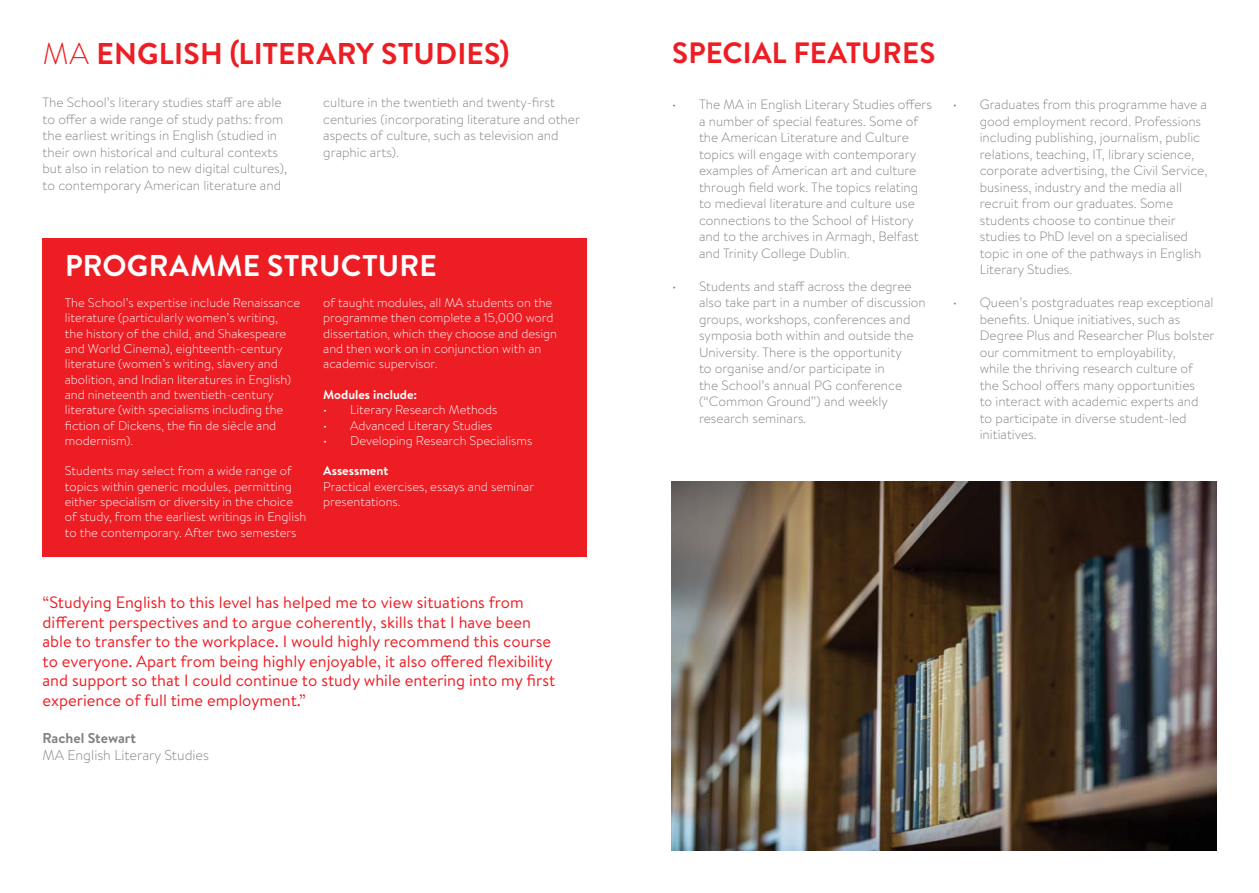
<style>
.page{position:relative;width:1259px;height:893px;background:#fff}
.page>*{position:absolute;margin:0;border:0;box-sizing:border-box;transform-origin:0 0}
.t1{font:700 30px "Brandon Text";letter-spacing:.005em;color:#ed1d24}
.t2{font:700 30px "Brandon Text";letter-spacing:.005em;color:#fff}
.t3{font:700 29.4px "Brandon Text";letter-spacing:.005em;color:#ed1d24}
.t4{font:16.5px/19.5px "Brandon Text";color:#ed1d24}
.t5{font:300 14.25px "Brandon Text";color:#808285}
.t6{font:700 14.25px "Brandon Text";color:#808285}
.t7{font:300 13.5px/16.5px "Brandon Text";color:#808285}
.t8{font:300 12.75px/15.3px "Brandon Text";color:#fff}
.t9{font:700 12.75px "Brandon Text";color:#fff}
.s1{font-weight:300}
</style>
<div class="page">
<div style="left:43px;top:239px;width:544px;height:318px;background:#ed1d24"></div>
<img style="left:672px;top:482px;width:544px;height:368px">
<h1 class="t1" style="left:43px;top:32px;width:468px"><span class="s1">MA</span> ENGLISH (LITERARY STUDIES)</h1>
<p class="t7" style="left:43px;top:94px;width:246px">The School’s literary studies staff are able to offer a wide range of study paths: from the earliest writings in English (studied in their own historical and cultural contexts but also in relation to new digital cultures), to contemporary American literature and</p>
<p class="t7" style="left:323px;top:94px;width:258px">culture in the twentieth and twenty-first centuries (incorporating literature and other aspects of culture, such as television and graphic arts).</p>
<h1 class="t2" style="left:65px;top:244px;width:373px">PROGRAMME STRUCTURE</h1>
<p class="t8" style="left:65px;top:295px;width:237px">The School’s expertise include Renaissance literature (particularly women’s writing,<br>the history of the child, and Shakespeare and World Cinema), eighteenth-century literature (women’s writing, slavery and abolition, and Indian literatures in English) and nineteenth and twentieth-century literature (with specialisms including the fiction of Dickens, the fin de siècle and modernism).</p>
<p class="t8" style="left:65px;top:463px;width:243px">Students may select from a wide range of topics within generic modules, permitting either specialism or diversity in the choice of study, from the earliest writings in English to the contemporary. After two semesters</p>
<p class="t8" style="left:323px;top:295px;width:235px">of taught modules, all MA students on the programme then complete a 15,000 word dissertation, which they choose and design and then work on in conjunction with an academic supervisor.</p>
<p class="t9" style="left:323px;top:386px;width:95px">Modules include:</p>
<p class="t8" style="left:323px;top:402px;width:176px">• Literary Research Methods</p>
<p class="t8" style="left:323px;top:417px;width:171px">• Advanced Literary Studies</p>
<p class="t8" style="left:323px;top:432px;width:210px">• Developing Research Specialisms</p>
<p class="t9" style="left:323px;top:462px;width:67px">Assessment</p>
<p class="t8" style="left:323px;top:478px;width:212px">Practical exercises, essays and seminar presentations.</p>
<p class="t4" style="left:43px;top:592px;width:514px">“Studying English to this level has helped me to view situations from different perspectives and to argue coherently, skills that I have been able to transfer to the workplace. I would highly recommend this course to everyone. Apart from being highly enjoyable, it also offered flexibility and support so that I could continue to study while entering into my first experience of full time employment.”</p>
<p class="t6" style="left:43px;top:728px;width:95px">Rachel Stewart</p>
<p class="t5" style="left:43px;top:745px;width:168px">MA English Literary Studies</p>
<h2 class="t3" style="left:672px;top:32px;width:265px">SPECIAL FEATURES</h2>
<p class="t7" style="left:699px;top:96px;width:235px;text-indent:-27px">• The MA in English Literary Studies offers a number of special features. Some of the American Literature and Culture topics will engage with contemporary examples of American art and culture through field work. The topics relating to medieval literature and culture use connections to the School of History and to the archives in Armagh, Belfast and Trinity College Dublin.</p>
<p class="t7" style="left:699px;top:278px;width:228px;text-indent:-27px">• Students and staff across the degree also take part in a number of discussion groups, workshops, conferences and symposia both within and outside the University. There is the opportunity<br>to organise and/or participate in<br>the School’s annual PG conference (“Common Ground”) and weekly research seminars.</p>
<p class="t7" style="left:979px;top:96px;width:229px;text-indent:-27px">• Graduates from this programme have a good employment record. Professions including publishing, journalism, public relations, teaching, IT, library science, corporate advertising, the Civil Service, business, industry and the media all recruit from our graduates. Some students choose to continue their studies to PhD level on a specialised topic in one of the pathways in English Literary Studies.</p>
<p class="t7" style="left:979px;top:294px;width:236px;text-indent:-27px">• Queen’s postgraduates reap exceptional benefits. Unique initiatives, such as Degree Plus and Researcher Plus bolster our commitment to employability,<br>while the thriving research culture of the School offers many opportunities<br>to interact with academic experts and<br>to participate in diverse student-led initiatives.</p>
</div>
